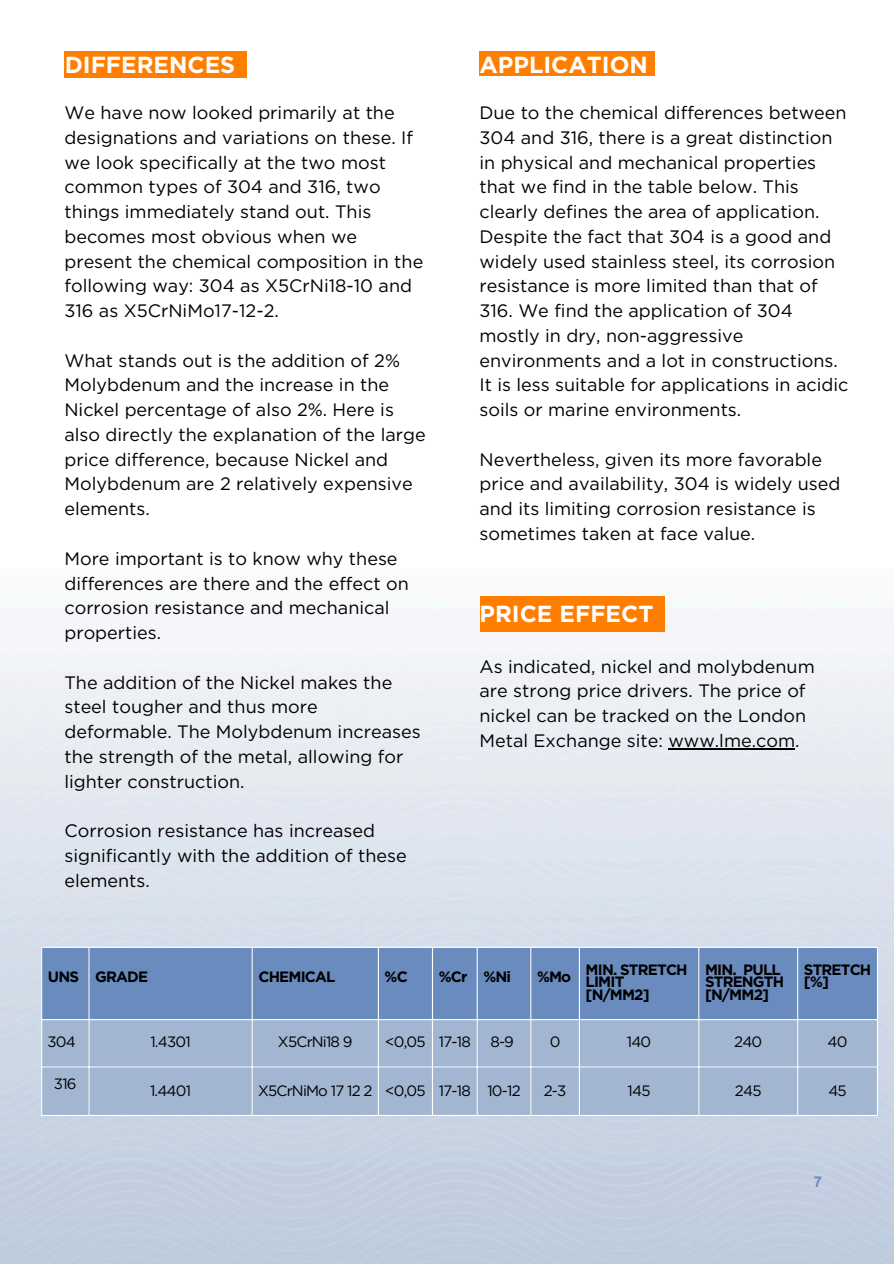
<style>
.page{position:relative;width:894px;height:1264px;background:#fff}
.page>*{position:absolute;margin:0;border:0;box-sizing:border-box;transform-origin:0 0}
.t1{font:700 23.25px "Gotham";color:#fff}
.t2{font:18px/24.8px "Gotham";color:#000}
.t3{font:15px "Gotham";letter-spacing:-.055em;color:#000}
.t4{font:700 15px/12.3px "Gotham";letter-spacing:-.055em;color:#000}
.t5{font:700 15px "Arial MT Pro";color:#698bbd}
</style>
<div class="page">
<img style="left:0;top:596px;width:893px;height:667px">
<div style="left:64px;top:51px;width:183px;height:27px;background:#ff7e00"></div>
<div style="left:479px;top:51px;width:175px;height:25px;background:#ff7e00"></div>
<div style="left:479px;top:596px;width:185px;height:35px;background:#ff7e00"></div>
<div style="left:42px;top:947px;width:834px;height:72px;background:#698bbd"></div>
<div style="left:42px;top:1020px;width:834px;height:94px;background:#a2b5d1"></div>
<hr style="left:41px;top:947px;width:1px;height:167px;background:#fff">
<hr style="left:88px;top:947px;width:1px;height:167px;background:#fff">
<hr style="left:251px;top:947px;width:2px;height:167px;background:#fff">
<hr style="left:378px;top:947px;width:1px;height:167px;background:#fff">
<hr style="left:432px;top:947px;width:1px;height:167px;background:#fff">
<hr style="left:476px;top:947px;width:1px;height:167px;background:#fff">
<hr style="left:530px;top:947px;width:1px;height:167px;background:#fff">
<hr style="left:578px;top:947px;width:2px;height:167px;background:#fff">
<hr style="left:698px;top:947px;width:1px;height:167px;background:#fff">
<hr style="left:796px;top:947px;width:2px;height:167px;background:#fff">
<hr style="left:876px;top:947px;width:1px;height:167px;background:#fff">
<hr style="left:41px;top:946px;width:836px;height:1px;background:#fff">
<hr style="left:41px;top:1019px;width:836px;height:1px;background:#fff">
<hr style="left:41px;top:1066px;width:836px;height:1px;background:#fff">
<hr style="left:41px;top:1114px;width:836px;height:1px;background:#fff">
<hr style="left:668px;top:748px;width:126px;height:1px;background:#000">
<p class="t1" style="left:65px;top:50px;width:172px">DIFFERENCES</p>
<p class="t2" style="left:64px;top:100px;width:360px">We have now looked primarily at the designations and variations on these. If we look specifically at the two most common types of 304 and 316, two things immediately stand out. This becomes most obvious when we present the chemical composition in the following way: 304 as X5CrNi18-10 and 316 as X5CrNiMo17-12-2.</p>
<p class="t2" style="left:64px;top:348px;width:362px">What stands out is the addition of 2% Molybdenum and the increase in the Nickel percentage of also 2%. Here is also directly the explanation of the large price difference, because Nickel and Molybdenum are 2 relatively expensive elements.</p>
<p class="t2" style="left:64px;top:546px;width:346px">More important is to know why these differences are there and the effect on corrosion resistance and mechanical properties.</p>
<p class="t2" style="left:64px;top:669px;width:357px">The addition of the Nickel makes the steel tougher and thus more deformable. The Molybdenum increases the strength of the metal, allowing for lighter construction.</p>
<p class="t2" style="left:64px;top:818px;width:344px">Corrosion resistance has increased significantly with the addition of these elements.</p>
<p class="t1" style="left:479px;top:50px;width:170px">APPLICATION</p>
<p class="t2" style="left:479px;top:100px;width:370px">Due to the chemical differences between 304 and 316, there is a great distinction in physical and mechanical properties that we find in the table below. This clearly defines the area of application.<br>Despite the fact that 304 is a good and widely used stainless steel, its corrosion resistance is more limited than that of 316. We find the application of 304 mostly in dry, non-aggressive environments and a lot in constructions.<br>It is less suitable for applications in acidic soils or marine environments.</p>
<p class="t2" style="left:479px;top:447px;width:362px">Nevertheless, given its more favorable price and availability, 304 is widely used and its limiting corrosion resistance is sometimes taken at face value.</p>
<p class="t1" style="left:479px;top:599px;width:175px">PRICE EFFECT</p>
<p class="t2" style="left:479px;top:654px;width:337px">As indicated, nickel and molybdenum are strong price drivers. The price of nickel can be tracked on the London Metal Exchange site: www.lme.com.</p>
<p class="t4" style="left:48px;top:970px;width:33px">UNS</p>
<p class="t4" style="left:95px;top:970px;width:54px">GRADE</p>
<p class="t4" style="left:258px;top:970px;width:78px">CHEMICAL</p>
<p class="t4" style="left:384px;top:970px;width:25px">%C</p>
<p class="t4" style="left:438px;top:970px;width:30px">%Cr</p>
<h1 class="t4" style="left:483px;top:970px;width:29px">%Ni</h1>
<p class="t4" style="left:537px;top:970px;width:36px">%Mo</p>
<p class="t4" style="left:585px;top:963px;width:103px">MIN. STRETCH<br>LIMIT</p>
<p class="t4" style="left:585px;top:988px;width:66px">[N/MM2]</p>
<p class="t4" style="left:704px;top:963px;width:81px">MIN. PULL<br>STRENGTH</p>
<p class="t4" style="left:704px;top:988px;width:66px">[N/MM2]</p>
<p class="t4" style="left:803px;top:963px;width:69px">STRETCH</p>
<p class="t4" style="left:803px;top:975px;width:27px">[%]</p>
<p class="t3" style="left:47px;top:1032px;width:30px">304</p>
<p class="t3" style="left:150px;top:1032px;width:42px">1.4301</p>
<p class="t3" style="left:278px;top:1032px;width:76px">X5CrNi18 9</p>
<p class="t3" style="left:385px;top:1032px;width:42px">&lt;0,05</p>
<p class="t3" style="left:439px;top:1032px;width:33px">17-18</p>
<p class="t3" style="left:490px;top:1032px;width:25px">8-9</p>
<p class="t3" style="left:549px;top:1032px;width:12px">0</p>
<p class="t3" style="left:626px;top:1032px;width:26px">140</p>
<p class="t3" style="left:734px;top:1032px;width:30px">240</p>
<p class="t3" style="left:827px;top:1032px;width:21px">40</p>
<p class="t3" style="left:54px;top:1074px;width:24px">316</p>
<p class="t3" style="left:150px;top:1081px;width:43px">1.4401</p>
<p class="t3" style="left:258px;top:1081px;width:116px">X5CrNiMo 17 12 2</p>
<p class="t3" style="left:385px;top:1081px;width:42px">&lt;0,05</p>
<p class="t3" style="left:439px;top:1081px;width:33px">17-18</p>
<p class="t3" style="left:487px;top:1081px;width:35px">10-12</p>
<p class="t3" style="left:543px;top:1081px;width:24px">2-3</p>
<p class="t3" style="left:627px;top:1081px;width:24px">145</p>
<p class="t3" style="left:734px;top:1081px;width:28px">245</p>
<p class="t3" style="left:828px;top:1081px;width:20px">45</p>
<p class="t5" style="left:813px;top:1175px;width:10px">7</p>
</div>
